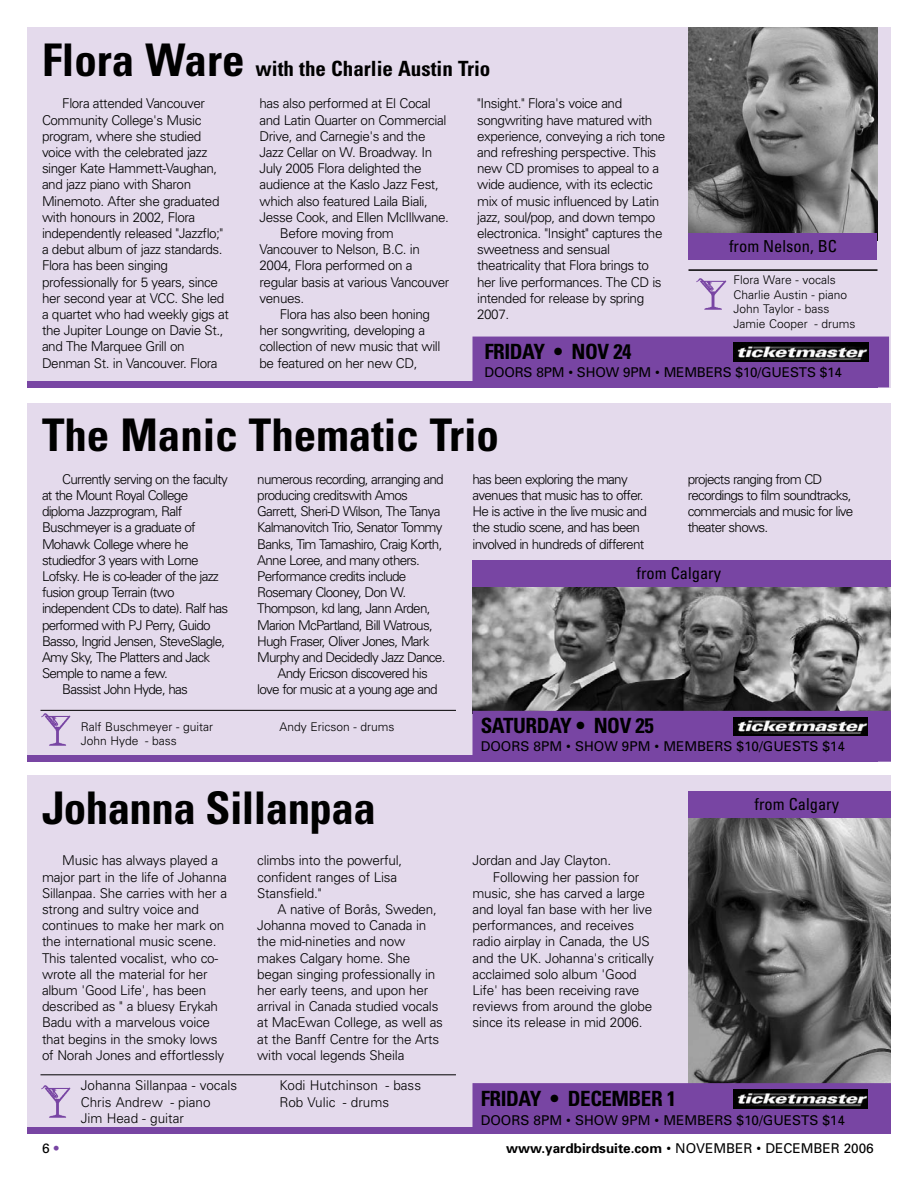
<style>
.page{position:relative;width:918px;height:1188px;background:#fff}
.page>*{position:absolute;margin:0;border:0;box-sizing:border-box;transform-origin:0 0}
.t1{font:700 condensed 45px "Univers";letter-spacing:-.005em;color:#000}
.t2{font:700 condensed 21px "Univers";letter-spacing:-.02em;color:#000}
.t3{font:700 condensed 21px "Univers";color:#000}
.t4{font:condensed 16.5px "Univers";color:#000}
.t5{font:300 13.5px/16.2px "Univers";letter-spacing:-.035em;color:#000}
.t6{font:300 13.5px/16.2px "Univers";letter-spacing:-.055em;color:#000}
.t7{font:300 13.5px/16.2px "Univers";letter-spacing:-.015em;color:#000}
.t8{font:13.5px "Univers";color:#000}
.t9{font:300 13.5px/16.2px "Univers";color:#000}
.t10{font:300 12px/14.4px "Univers";color:#000}
.s1{font-size:45px}
.s2{font-weight:700;font-stretch:condensed;color:#7845a3}
.s3{font-weight:700}
</style>
<div class="page">
<div style="left:27px;top:775px;width:864px;height:355px;background:#e4daec"></div>
<img style="left:688px;top:818px;width:203px;height:265px">
<div style="left:27px;top:1127px;width:851px;height:7px;background:#7845a3"></div>
<div style="left:473px;top:1084px;width:417px;height:49px;background:#7845a3"></div>
<div style="left:472px;top:1083px;width:419px;height:51px;border:1px solid #7845a3"></div>
<img style="left:733px;top:1090px;width:135px;height:18px">
<img style="left:41px;top:1086px;width:30px;height:31px">
<div style="left:688px;top:791px;width:203px;height:27px;background:#7845a3"></div>
<hr style="left:40px;top:1075px;width:416px;height:1px;background:#000">
<div style="left:27px;top:403px;width:864px;height:355px;background:#e4daec"></div>
<img style="left:472px;top:587px;width:419px;height:124px">
<div style="left:27px;top:755px;width:851px;height:7px;background:#7845a3"></div>
<div style="left:473px;top:711px;width:417px;height:50px;background:#7845a3"></div>
<img style="left:733px;top:717px;width:135px;height:19px">
<img style="left:41px;top:714px;width:30px;height:31px">
<div style="left:472px;top:560px;width:419px;height:27px;background:#7845a3"></div>
<hr style="left:40px;top:710px;width:416px;height:1px;background:#000">
<div style="left:27px;top:27px;width:864px;height:360px;background:#e4daec"></div>
<img style="left:688px;top:27px;width:190px;height:206px">
<div style="left:688px;top:233px;width:190px;height:27px;background:#7845a3"></div>
<hr style="left:688px;top:269px;width:190px;height:2px;background:#000">
<div style="left:473px;top:337px;width:415px;height:50px;background:#7845a3"></div>
<img style="left:734px;top:343px;width:134px;height:19px">
<img style="left:697px;top:279px;width:30px;height:31px">
<div style="left:27px;top:381px;width:851px;height:6px;background:#7845a3"></div>
<h2 class="t3" style="left:42px;top:61px;width:450px"><span class="s1">Flora Ware</span> with the Charlie Austin Trio</h2>
<p class="t5" style="left:42px;top:97px;width:189px;text-indent:20px">Flora attended Vancouver<br>Community College's Music program, where she studied voice with the celebrated jazz singer Kate Hammett-Vaughan, and jazz piano with Sharon<br>Minemoto. After she graduated with honours in 2002, Flora independently released "Jazzflo;" a debut album of jazz standards.<br>Flora has been singing professionally for 5 years, since her second year at VCC. She led a quartet who had weekly gigs at the Jupiter Lounge on Davie St., and The Marquee Grill on<br>Denman St. in Vancouver. Flora</p>
<p class="t5" style="left:260px;top:97px;width:173px">has also performed at El Cocal</p>
<p class="t5" style="left:260px;top:113px;width:188px">and Latin Quarter on Commercial</p>
<p class="t5" style="left:260px;top:129px;width:167px">Drive, and Carnegie's and the</p>
<p class="t5" style="left:260px;top:145px;width:174px">Jazz Cellar on W. Broadway. In</p>
<p class="t5" style="left:260px;top:162px;width:164px">July 2005 Flora delighted the</p>
<p class="t5" style="left:260px;top:178px;width:181px">audience at the Kaslo Jazz Fest,</p>
<p class="t5" style="left:260px;top:194px;width:170px">which also featured Laila Biali,</p>
<p class="t5" style="left:260px;top:210px;width:191px">Jesse Cook, and Ellen McIllwane.</p>
<p class="t5" style="left:280px;top:226px;width:115px">Before moving from</p>
<p class="t5" style="left:260px;top:243px;width:162px">Vancouver to Nelson, B.C. in</p>
<p class="t5" style="left:260px;top:259px;width:155px">2004, Flora performed on a</p>
<p class="t5" style="left:260px;top:275px;width:191px">regular basis at various Vancouver</p>
<p class="t5" style="left:260px;top:291px;width:46px">venues.</p>
<p class="t5" style="left:280px;top:307px;width:152px">Flora has also been honing</p>
<p class="t5" style="left:260px;top:324px;width:167px">her songwriting, developing a</p>
<p class="t5" style="left:260px;top:340px;width:182px">collection of new music that will</p>
<p class="t5" style="left:260px;top:356px;width:159px">be featured on her new CD,</p>
<p class="t5" style="left:477px;top:97px;width:190px">"Insight." Flora's voice and songwriting have matured with experience, conveying a rich tone and refreshing perspective. This new CD promises to appeal to a wide audience, with its eclectic mix of music influenced by Latin jazz, soul/pop, and down tempo electronica. "Insight" captures the sweetness and sensual theatricality that Flora brings to her live performances. The CD is intended for release by spring<br>2007.</p>
<p class="t4" style="left:729px;top:240px;width:109px">from Nelson, BC</p>
<p class="t10" style="left:734px;top:274px;width:124px">Flora Ware - vocals<br>Charlie Austin - piano<br>John Taylor - bass<br>Jamie Cooper - drums</p>
<h2 class="t2" style="left:484px;top:344px;width:149px">FRIDAY • NOV 24</h2>
<p class="t8" style="left:484px;top:367px;width:359px">DOORS 8PM • SHOW 9PM • MEMBERS $10/GUESTS $14</p>
<h1 class="t1" style="left:42px;top:419px;width:459px">The Manic Thematic Trio</h1>
<p class="t6" style="left:62px;top:472px;width:167px">Currently serving on the faculty</p>
<p class="t6" style="left:42px;top:488px;width:148px">at the Mount Royal College</p>
<p class="t6" style="left:42px;top:504px;width:142px">diploma Jazzprogram, Ralf</p>
<p class="t6" style="left:42px;top:521px;width:155px">Buschmeyer is a graduate of</p>
<p class="t6" style="left:42px;top:537px;width:148px">Mohawk College where he</p>
<p class="t6" style="left:42px;top:553px;width:158px">studiedfor 3 years with Lorne</p>
<p class="t6" style="left:42px;top:569px;width:178px">Lofsky. He is co-leader of the jazz</p>
<p class="t6" style="left:42px;top:585px;width:134px">fusion group Terrain (two</p>
<p class="t6" style="left:42px;top:602px;width:188px">independent CDs to date). Ralf has</p>
<p class="t6" style="left:42px;top:618px;width:170px">performed with PJ Perry, Guido</p>
<p class="t6" style="left:42px;top:634px;width:185px">Basso, Ingrid Jensen, SteveSlagle,</p>
<p class="t6" style="left:42px;top:650px;width:170px">Amy Sky, The Platters and Jack</p>
<p class="t6" style="left:42px;top:666px;width:128px">Semple to name a few.</p>
<p class="t6" style="left:62px;top:683px;width:127px">Bassist John Hyde, has</p>
<p class="t6" style="left:257px;top:472px;width:188px">numerous recording, arranging and</p>
<p class="t6" style="left:257px;top:488px;width:152px">producing creditswith Amos</p>
<p class="t6" style="left:257px;top:504px;width:185px">Garrett, Sheri-D Wilson, The Tanya</p>
<p class="t6" style="left:257px;top:521px;width:187px">Kalmanovitch Trio, Senator Tommy</p>
<p class="t6" style="left:257px;top:537px;width:187px">Banks, Tim Tamashiro, Craig Korth,</p>
<p class="t6" style="left:257px;top:553px;width:164px">Anne Loree, and many others.</p>
<p class="t6" style="left:257px;top:569px;width:151px">Performance credits include</p>
<p class="t6" style="left:257px;top:585px;width:151px">Rosemary Clooney, Don W.</p>
<p class="t6" style="left:257px;top:602px;width:175px">Thompson, kd lang, Jann Arden,</p>
<p class="t6" style="left:257px;top:618px;width:177px">Marion McPartland, Bill Watrous,</p>
<p class="t6" style="left:257px;top:634px;width:174px">Hugh Fraser, Oliver Jones, Mark</p>
<p class="t6" style="left:257px;top:650px;width:190px">Murphy and Decidedly Jazz Dance.</p>
<p class="t6" style="left:278px;top:666px;width:152px">Andy Ericson discovered his</p>
<p class="t6" style="left:257px;top:683px;width:182px">love for music at a young age and</p>
<p class="t10" style="left:81px;top:720px;width:134px">Ralf Buschmeyer - guitar<br>John Hyde - bass</p>
<p class="t10" style="left:279px;top:720px;width:117px">Andy Ericson - drums</p>
<p class="t6" style="left:472px;top:472px;width:176px">has been exploring the many avenues that music has to offer.<br>He is active in the live music and the studio scene, and has been involved in hundreds of different</p>
<p class="t6" style="left:688px;top:472px;width:167px">projects ranging from CD recordings to film soundtracks, commercials and music for live theater shows.</p>
<p class="t4" style="left:636px;top:567px;width:86px">from Calgary</p>
<h2 class="t2" style="left:481px;top:718px;width:174px">SATURDAY • NOV 25</h2>
<p class="t8" style="left:481px;top:742px;width:366px">DOORS 8PM • SHOW 9PM • MEMBERS $10/GUESTS $14</p>
<h1 class="t1" style="left:42px;top:791px;width:335px">Johanna Sillanpaa</h1>
<p class="t4" style="left:754px;top:798px;width:86px">from Calgary</p>
<p class="t7" style="left:42px;top:854px;width:187px;text-indent:20px">Music has always played a major part in the life of Johanna<br>Sillanpaa. She carries with her a strong and sultry voice and continues to make her mark on the international music scene.<br>This talented vocalist, who co&shy;wrote all the material for her album 'Good Life', has been described as " a bluesy Erykah<br>Badu with a marvelous voice that begins in the smoky lows of Norah Jones and effortlessly</p>
<p class="t7" style="left:257px;top:854px;width:146px">climbs into the powerful, confident ranges of Lisa<br>Stansfield."</p>
<p class="t7" style="left:257px;top:902px;width:187px;text-indent:20px">A native of Borås, Sweden,<br>Johanna moved to Canada in the mid-nineties and now makes Calgary home. She began singing professionally in her early teens, and upon her arrival in Canada studied vocals at MacEwan College, as well as at the Banff Centre for the Arts with vocal legends Sheila</p>
<p class="t9" style="left:81px;top:1079px;width:158px">Johanna Sillanpaa - vocals<br>Chris Andrew - piano<br>Jim Head - guitar</p>
<p class="t9" style="left:279px;top:1079px;width:143px">Kodi Hutchinson - bass<br>Rob Vulic - drums</p>
<p class="t7" style="left:472px;top:854px;width:140px">Jordan and Jay Clayton.</p>
<p class="t7" style="left:493px;top:870px;width:148px">Following her passion for</p>
<p class="t7" style="left:472px;top:886px;width:174px">music, she has carved a large</p>
<p class="t7" style="left:472px;top:902px;width:181px">and loyal fan base with her live</p>
<p class="t7" style="left:472px;top:919px;width:163px">performances, and receives</p>
<p class="t7" style="left:472px;top:935px;width:179px">radio airplay in Canada, the US</p>
<p class="t7" style="left:472px;top:951px;width:183px">and the UK. Johanna's critically</p>
<p class="t7" style="left:472px;top:967px;width:166px">acclaimed solo album 'Good</p>
<p class="t7" style="left:472px;top:983px;width:168px">Life' has been receiving rave</p>
<p class="t7" style="left:472px;top:1000px;width:181px">reviews from around the globe</p>
<p class="t7" style="left:472px;top:1016px;width:172px">since its release in mid 2006.</p>
<h2 class="t2" style="left:481px;top:1090px;width:197px">FRIDAY • DECEMBER 1</h2>
<p class="t8" style="left:481px;top:1115px;width:366px">DOORS 8PM • SHOW 9PM • MEMBERS $10/GUESTS $14</p>
<p class="t8" style="left:42px;top:1143px;width:19px">6 <span class="s2">•</span></p>
<p class="t8" style="left:506px;top:1143px;width:369px"><span class="s3">www.yardbirdsuite.com</span> • NOVEMBER • DECEMBER 2006</p>
</div>
